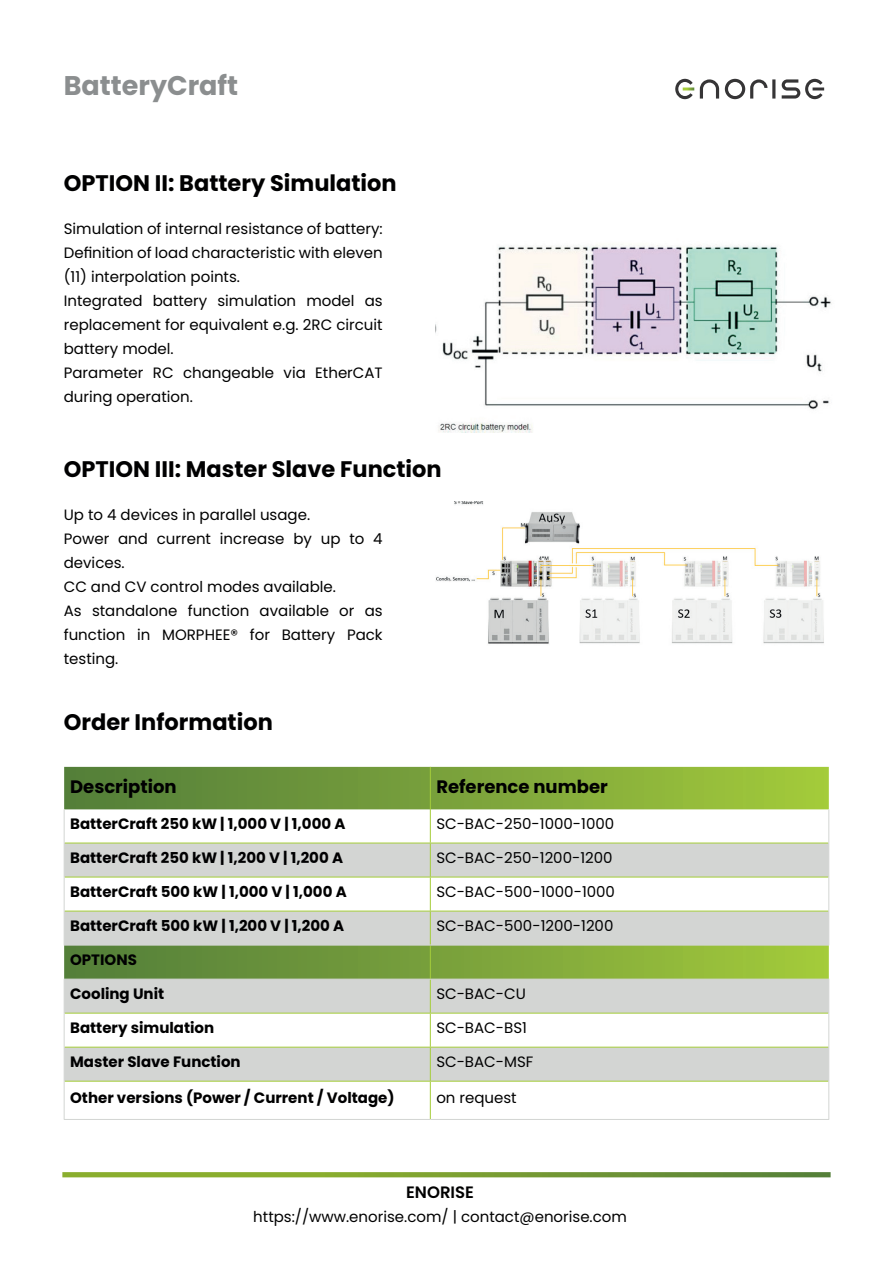
<style>
.page{position:relative;width:893px;height:1263px;background:#fff}
.page>*{position:absolute;margin:0;border:0;box-sizing:border-box;transform-origin:0 0}
.t1{font:700 27px "Poppins";color:#8b8e8f}
.t2{font:700 22.5px "Poppins";color:#000001}
.t3{font:700 18px "Poppins";color:#000001}
.t4{font:600 16.5px "Poppins";color:#000001}
.t5{font:15px/24px "Poppins";color:#000001}
.t6{font:700 15px "Poppins";color:#000001}
</style>
<div class="page">
<svg style="left:62px;top:1172px;width:769px;height:5px;background:#7ca037"></svg>
<hr style="left:772px;top:79px;width:3px;height:20px;background:#363536">
<svg style="left:700px;top:79px;width:19px;height:20px"></svg>
<svg style="left:725px;top:79px;width:42px;height:20px"></svg>
<svg style="left:782px;top:79px;width:42px;height:20px"></svg>
<svg style="left:675px;top:79px;width:19px;height:20px"></svg>
<img style="left:436px;top:244px;width:396px;height:188px">
<svg style="left:64px;top:767px;width:765px;height:42px;background:#7aa23b"></svg>
<svg style="left:65px;top:844px;width:763px;height:237px;fill:#d3d5d3"></svg>
<svg style="left:64px;top:946px;width:765px;height:33px;background:#7ba33c"></svg>
<hr style="left:430px;top:767px;width:1px;height:42px;background:#a5cd3a">
<hr style="left:430px;top:809px;width:1px;height:34px;background:#a5cd3a">
<hr style="left:65px;top:843px;width:365px;height:1px;background:#a5cd3a">
<hr style="left:430px;top:843px;width:398px;height:1px;background:#a5cd3a">
<hr style="left:430px;top:843px;width:1px;height:34px;background:#a5cd3a">
<hr style="left:65px;top:877px;width:365px;height:1px;background:#a5cd3a">
<hr style="left:430px;top:877px;width:398px;height:1px;background:#a5cd3a">
<hr style="left:430px;top:877px;width:1px;height:34px;background:#a5cd3a">
<hr style="left:65px;top:911px;width:365px;height:1px;background:#a5cd3a">
<hr style="left:430px;top:911px;width:398px;height:1px;background:#a5cd3a">
<hr style="left:430px;top:911px;width:1px;height:34px;background:#a5cd3a">
<hr style="left:430px;top:945px;width:1px;height:34px;background:#a5cd3a">
<hr style="left:430px;top:979px;width:1px;height:34px;background:#a5cd3a">
<hr style="left:65px;top:1013px;width:365px;height:1px;background:#a5cd3a">
<hr style="left:430px;top:1013px;width:398px;height:1px;background:#a5cd3a">
<hr style="left:430px;top:1013px;width:1px;height:34px;background:#a5cd3a">
<hr style="left:65px;top:1047px;width:365px;height:1px;background:#a5cd3a">
<hr style="left:430px;top:1047px;width:398px;height:1px;background:#a5cd3a">
<hr style="left:430px;top:1047px;width:1px;height:34px;background:#a5cd3a">
<hr style="left:65px;top:1081px;width:365px;height:1px;background:#a5cd3a">
<hr style="left:430px;top:1081px;width:398px;height:1px;background:#a5cd3a">
<hr style="left:430px;top:1081px;width:1px;height:38px;background:#a5cd3a">
<hr style="left:64px;top:809px;width:1px;height:34px;background:#d3d5d3">
<hr style="left:828px;top:809px;width:1px;height:34px;background:#d3d5d3">
<hr style="left:64px;top:843px;width:1px;height:34px;background:#d3d5d3">
<hr style="left:828px;top:843px;width:1px;height:34px;background:#d3d5d3">
<hr style="left:64px;top:877px;width:1px;height:34px;background:#d3d5d3">
<hr style="left:828px;top:877px;width:1px;height:34px;background:#d3d5d3">
<hr style="left:64px;top:911px;width:1px;height:34px;background:#d3d5d3">
<hr style="left:828px;top:911px;width:1px;height:34px;background:#d3d5d3">
<hr style="left:64px;top:945px;width:366px;height:1px;background:#d3d5d3">
<hr style="left:430px;top:945px;width:399px;height:1px;background:#d3d5d3">
<hr style="left:64px;top:979px;width:366px;height:1px;background:#d3d5d3">
<hr style="left:64px;top:979px;width:1px;height:34px;background:#d3d5d3">
<hr style="left:430px;top:979px;width:399px;height:1px;background:#d3d5d3">
<hr style="left:828px;top:979px;width:1px;height:34px;background:#d3d5d3">
<hr style="left:64px;top:1013px;width:1px;height:34px;background:#d3d5d3">
<hr style="left:828px;top:1013px;width:1px;height:34px;background:#d3d5d3">
<hr style="left:64px;top:1047px;width:1px;height:34px;background:#d3d5d3">
<hr style="left:828px;top:1047px;width:1px;height:34px;background:#d3d5d3">
<hr style="left:64px;top:1081px;width:1px;height:38px;background:#d3d5d3">
<hr style="left:828px;top:1081px;width:1px;height:38px;background:#d3d5d3">
<hr style="left:64px;top:1119px;width:366px;height:1px;background:#d3d5d3">
<hr style="left:430px;top:1119px;width:399px;height:1px;background:#d3d5d3">
<img style="left:436px;top:501px;width:388px;height:143px">
<h1 class="t1" style="left:64px;top:70px;width:176px">BatteryCraft</h1>
<h2 class="t2" style="left:64px;top:170px;width:334px">OPTION II: Battery Simulation</h2>
<p class="t5" style="left:64px;top:217px;width:320px">Simulation of internal resistance of battery:<br>Definition of load characteristic with eleven (11) interpolation points.<br>Integrated battery simulation model as replacement for equivalent e.g. 2RC circuit battery model.<br>Parameter RC changeable via EtherCAT during operation.</p>
<h2 class="t2" style="left:64px;top:456px;width:379px">OPTION III: Master Slave Function</h2>
<p class="t5" style="left:64px;top:503px;width:320px">Up to 4 devices in parallel usage.<br>Power and current increase by up to 4 devices.<br>CC and CV control modes available.<br>As standalone function available or as function in MORPHEE® for Battery Pack testing.</p>
<h2 class="t2" style="left:64px;top:709px;width:211px">Order Information</h2>
<p class="t3" style="left:70px;top:776px;width:108px">Description</p>
<p class="t3" style="left:436px;top:776px;width:173px">Reference number</p>
<p class="t6" style="left:70px;top:815px;width:277px">BatterCraft 250 kW | 1,000 V | 1,000 A</p>
<p class="t5" style="left:436px;top:812px;width:179px">SC-BAC-250-1000-1000</p>
<p class="t6" style="left:70px;top:849px;width:274px">BatterCraft 250 kW | 1,200 V | 1,200 A</p>
<p class="t5" style="left:436px;top:846px;width:178px">SC-BAC-250-1200-1200</p>
<p class="t6" style="left:70px;top:883px;width:278px">BatterCraft 500 kW | 1,000 V | 1,000 A</p>
<p class="t5" style="left:436px;top:880px;width:180px">SC-BAC-500-1000-1000</p>
<p class="t6" style="left:70px;top:917px;width:276px">BatterCraft 500 kW | 1,200 V | 1,200 A</p>
<p class="t5" style="left:436px;top:914px;width:179px">SC-BAC-500-1200-1200</p>
<p class="t6" style="left:70px;top:951px;width:68px">OPTIONS</p>
<p class="t6" style="left:70px;top:985px;width:96px">Cooling Unit</p>
<p class="t5" style="left:436px;top:982px;width:91px">SC-BAC-CU</p>
<p class="t6" style="left:70px;top:1019px;width:146px">Battery simulation</p>
<p class="t5" style="left:436px;top:1016px;width:92px">SC-BAC-BS1</p>
<p class="t6" style="left:70px;top:1053px;width:172px">Master Slave Function</p>
<p class="t5" style="left:436px;top:1050px;width:99px">SC-BAC-MSF</p>
<p class="t6" style="left:70px;top:1089px;width:326px">Other versions (Power / Current / Voltage)</p>
<p class="t5" style="left:436px;top:1086px;width:82px">on request</p>
<p class="t4" style="left:406px;top:1182px;width:69px">ENORISE</p>
<p class="t5" style="left:253px;top:1204px;width:375px">https://www.enorise.com/ | contact@enorise.com</p>
</div>
